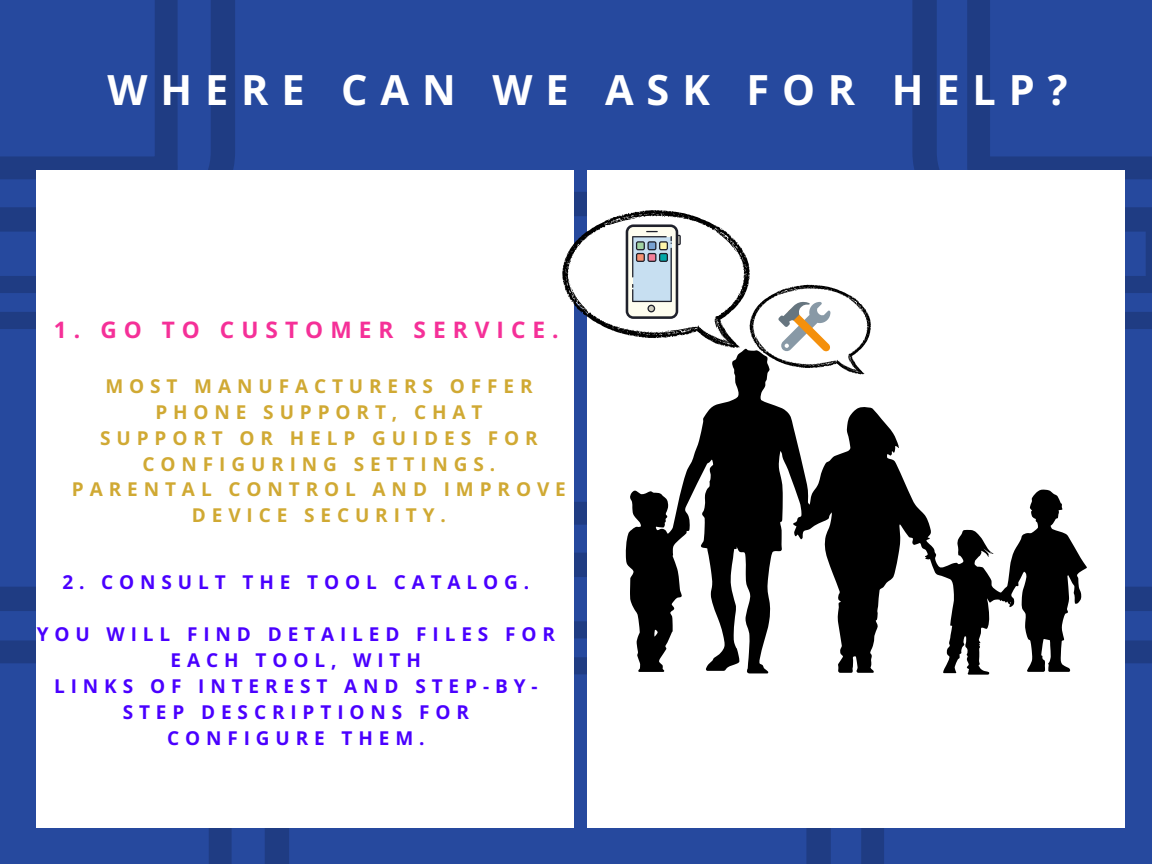
<style>
.page{position:relative;width:1152px;height:864px;background:#26499e}
.page>*{position:absolute;margin:0;border:0;box-sizing:border-box;transform-origin:0 0}
.t1{font:700 41.55px "Open Sans";letter-spacing:.31em;color:#fff}
.t2{font:700 22.65px "Open Sans";letter-spacing:.31em;color:#f53098}
.t3{font:700 19.05px/25.8px "Open Sans";letter-spacing:.31em;color:#4a00ff;text-align:center}
.t4{font:700 19.05px/25.8px "Open Sans";letter-spacing:.31em;color:#d0a933;text-align:center}
</style>
<div class="page">
<svg style="left:573px;top:553px;width:15px;height:122px"></svg>
<svg style="left:0;top:0;width:235px;height:232px"></svg>
<svg style="left:0;top:0;width:181px;height:183px"></svg>
<svg style="left:0;top:276px;width:37px;height:54px"></svg>
<svg style="left:0;top:587px;width:289px;height:277px"></svg>
<svg style="left:0;top:640px;width:235px;height:224px"></svg>
<svg style="left:912px;top:0;width:213px;height:207px"></svg>
<svg style="left:967px;top:0;width:185px;height:183px"></svg>
<svg style="left:1124px;top:207px;width:28px;height:123px"></svg>
<svg style="left:806px;top:587px;width:346px;height:277px"></svg>
<svg style="left:861px;top:640px;width:291px;height:224px"></svg>
<div style="left:37px;top:171px;width:536px;height:657px;background:#fff"></div>
<div style="left:588px;top:171px;width:536px;height:657px;background:#fff"></div>
<svg style="left:626px;top:375px;width:461px;height:300px"></svg>
<svg style="left:562px;top:210px;width:309px;height:165px"></svg>
<p class="t1" style="left:108px;top:61px;width:962px">WHERE CAN WE ASK FOR HELP?</p>
<p class="t2" style="left:54px;top:314px;width:506px">1. GO TO CUSTOMER SERVICE.</p>
<p class="t4" style="left:105px;top:373px;width:429px">MOST MANUFACTURERS OFFER<br>PHONE SUPPORT, CHAT</p>
<p class="t4" style="left:100px;top:424px;width:439px">SUPPORT OR HELP GUIDES FOR<br>CONFIGURING SETTINGS.</p>
<p class="t4" style="left:72px;top:476px;width:496px">PARENTAL CONTROL AND IMPROVE<br>DEVICE SECURITY.</p>
<p class="t3" style="left:62px;top:569px;width:468px">2. CONSULT THE TOOL CATALOG.</p>
<p class="t3" style="left:37px;top:621px;width:520px">YOU WILL FIND DETAILED FILES FOR<br>EACH TOOL, WITH</p>
<p class="t3" style="left:54px;top:673px;width:485px">LINKS OF INTEREST AND STEP-BY-<br>STEP DESCRIPTIONS FOR</p>
<p class="t3" style="left:167px;top:724px;width:259px">CONFIGURE THEM.</p>
</div>
